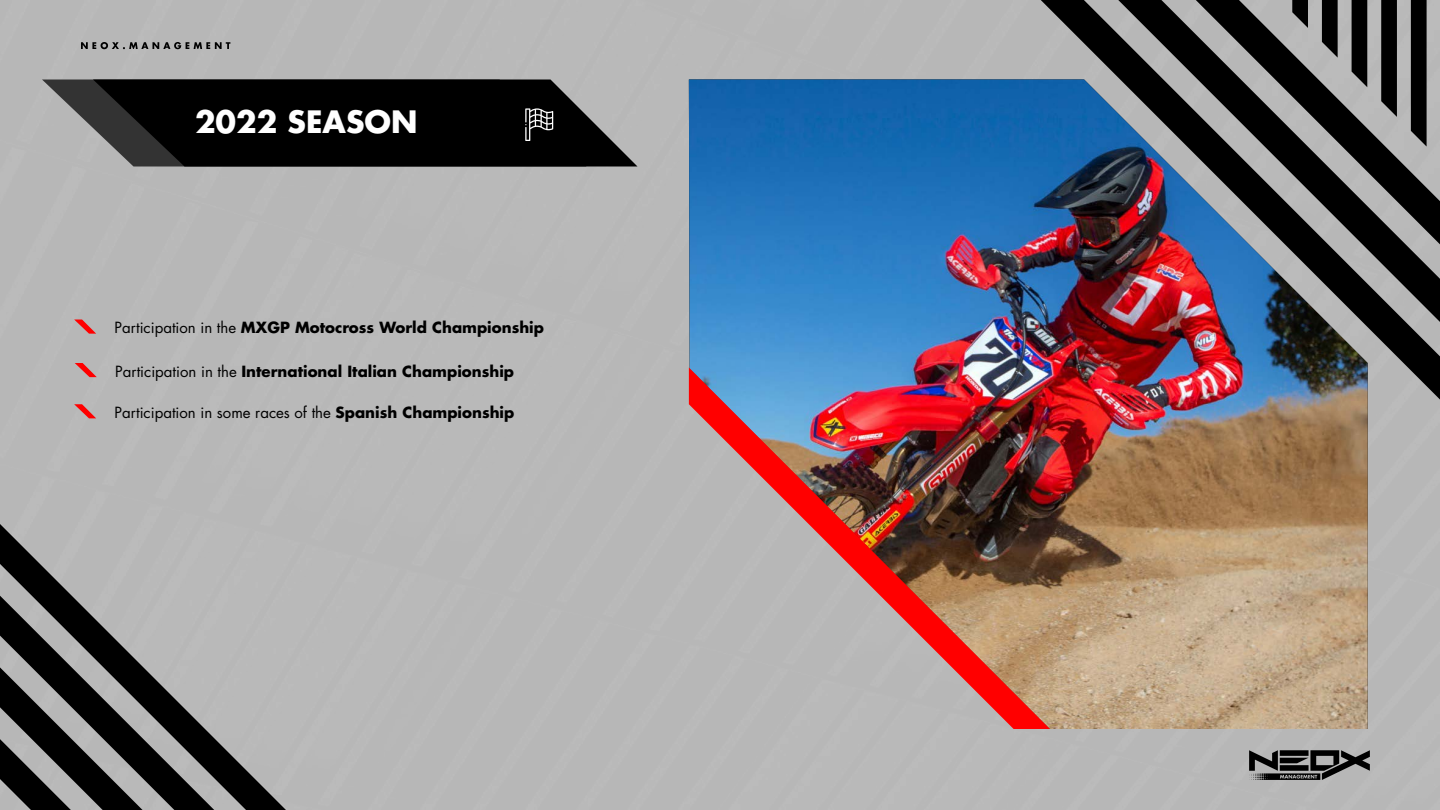
<style>
.page{position:relative;width:1440px;height:810px;background:#b7b7b7}
.page>*{position:absolute;margin:0;border:0;box-sizing:border-box;transform-origin:0 0}
.t1{font:700 30px "Futura Std";color:#fff}
.t2{font:700 15px "Futura Std";color:#000}
.t3{font:15px "Futura Std";color:#000}
.s1{font-weight:400}
.s2{font-weight:700}
</style>
<div class="page">
<svg style="left:0;top:389px;width:689px;height:421px"></svg>
<svg style="left:0;top:596px;width:214px;height:214px"></svg>
<svg style="left:1041px;top:0;width:399px;height:400px"></svg>
<svg style="left:1118px;top:0;width:322px;height:322px"></svg>
<svg style="left:1322px;top:0;width:16px;height:58px"></svg>
<svg style="left:1381px;top:0;width:16px;height:117px;background:#0f0f0f"></svg>
<svg style="left:1292px;top:0;width:16px;height:28px"></svg>
<svg style="left:1411px;top:0;width:16px;height:147px;background:#0e0e0e"></svg>
<svg style="left:1352px;top:0;width:15px;height:80px"></svg>
<svg style="left:81px;top:42px;width:149px;height:7px"></svg>
<img style="left:689px;top:80px;width:679px;height:649px">
<svg style="left:42px;top:80px;width:51px;height:48px"></svg>
<svg style="left:93px;top:80px;width:544px;height:86px;background:#151515"></svg>
<svg style="left:525px;top:108px;width:28px;height:33px"></svg>
<img style="left:689px;top:368px;width:361px;height:361px">
<svg style="left:75px;top:320px;width:21px;height:14px"></svg>
<svg style="left:1249px;top:750px;width:121px;height:30px"></svg>
<svg style="left:75px;top:363px;width:22px;height:14px"></svg>
<svg style="left:74px;top:404px;width:22px;height:14px"></svg>
<p class="t1" style="left:195px;top:102px;width:224px">2022 SEASON</p>
<p class="t2" style="left:115px;top:318px;width:431px"><span class="s1">Participation in the</span> MXGP Motocross World Championship</p>
<p class="t2" style="left:115px;top:361px;width:400px"><span class="s1">Participation in the</span> International Italian Championship</p>
<p class="t3" style="left:115px;top:403px;width:401px">Participation in some races of the <span class="s2">Spanish Championship</span></p>
</div>
